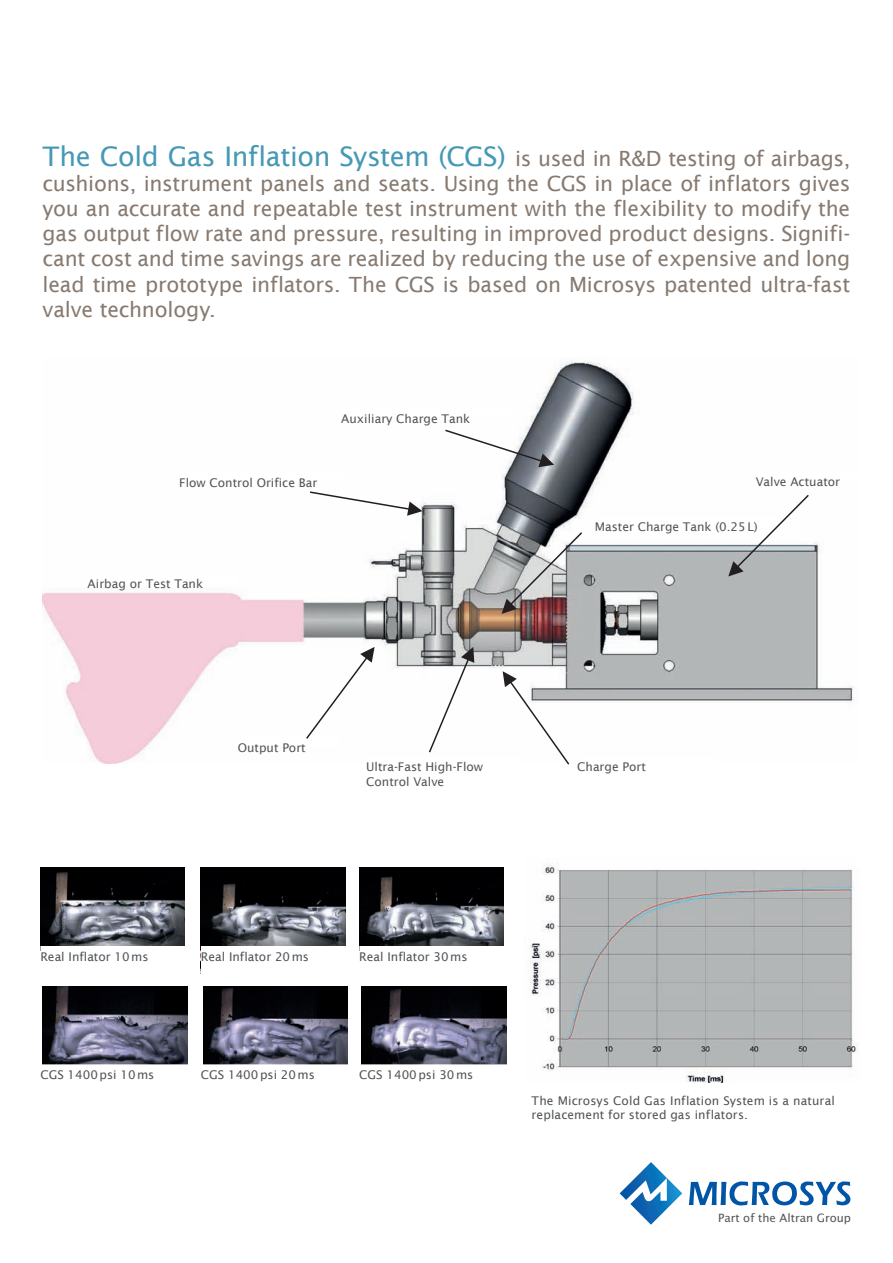
<style>
.page{position:relative;width:893px;height:1263px;background:#fff}
.page>*{position:absolute;margin:0;border:0;box-sizing:border-box;transform-origin:0 0}
.t1{font:27px "Lucida Sans";letter-spacing:-.015em;color:#4699b4}
.t2{font:21px/25.2px "Lucida Sans";letter-spacing:-.01em;color:#877a70;text-align:justify}
.t3{font:12px/14.4px "Lucida Sans";color:#515455}
.t4{font:11.4px "Lucida Sans";color:#515455}
.s1{font-size:21px;color:#877a70}
</style>
<div class="page">
<img style="left:42px;top:360px;width:812px;height:403px">
<img style="left:530px;top:863px;width:329px;height:219px">
<img style="left:359px;top:867px;width:145px;height:79px">
<img style="left:201px;top:867px;width:144px;height:79px">
<img style="left:40px;top:867px;width:145px;height:79px">
<img style="left:361px;top:986px;width:145px;height:78px">
<img style="left:203px;top:986px;width:145px;height:78px">
<img style="left:43px;top:986px;width:144px;height:78px">
<div style="left:341px;top:408px;width:172px;height:11px;background:#fff"></div>
<div style="left:179px;top:472px;width:164px;height:10px;background:#fff"></div>
<div style="left:577px;top:756px;width:142px;height:11px;background:#fff"></div>
<div style="left:366px;top:756px;width:156px;height:11px;background:#fff"></div>
<div style="left:238px;top:737px;width:103px;height:11px;background:#fff"></div>
<div style="left:88px;top:574px;width:150px;height:10px;background:#fff"></div>
<div style="left:756px;top:471px;width:134px;height:10px;background:#fff"></div>
<div style="left:595px;top:516px;width:188px;height:11px;background:#fff"></div>
<svg style="left:444px;top:428px;width:110px;height:39px"></svg>
<svg style="left:308px;top:490px;width:114px;height:26px"></svg>
<svg style="left:503px;top:671px;width:68px;height:94px"></svg>
<svg style="left:428px;top:647px;width:46px;height:107px"></svg>
<svg style="left:305px;top:647px;width:70px;height:93px"></svg>
<svg style="left:728px;top:493px;width:82px;height:83px"></svg>
<svg style="left:502px;top:531px;width:82px;height:83px"></svg>
<svg style="left:620px;top:1162px;width:62px;height:63px"></svg>
<svg style="left:689px;top:1181px;width:161px;height:25px"></svg>
<p class="t1" style="left:43px;top:141px;width:809px">The Cold Gas Inflation System (CGS) <span class="s1">is used in R&amp;D testing of airbags,</span></p>
<p class="t2" style="left:43px;top:171px;width:809px">cushions, instrument panels and seats. Using the CGS in place of inflators gives you an accurate and repeatable test instrument with the flexibility to modify the gas output flow rate and pressure, resulting in improved product designs. Signifi&shy;cant cost and time savings are realized by reducing the use of expensive and long lead time prototype inflators. The CGS is based on Microsys patented ultra-fast valve technology.</p>
<p class="t3" style="left:179px;top:475px;width:140px">Flow Control Orifice Bar</p>
<p class="t3" style="left:341px;top:411px;width:130px">Auxiliary Charge Tank</p>
<p class="t3" style="left:88px;top:577px;width:117px">Airbag or Test Tank</p>
<p class="t3" style="left:756px;top:474px;width:86px">Valve Actuator</p>
<p class="t3" style="left:595px;top:520px;width:164px">Master Charge Tank (0.25L)</p>
<p class="t3" style="left:238px;top:740px;width:69px">Output Port</p>
<p class="t3" style="left:366px;top:760px;width:118px">Ultra-Fast High-Flow</p>
<p class="t3" style="left:577px;top:760px;width:70px">Charge Port</p>
<p class="t3" style="left:366px;top:774px;width:79px">Control Valve</p>
<p class="t3" style="left:40px;top:949px;width:110px">Real Inflator 10ms</p>
<p class="t3" style="left:40px;top:1067px;width:116px">CGS 1400psi 10ms</p>
<p class="t3" style="left:201px;top:949px;width:110px">Real Inflator 20ms</p>
<p class="t3" style="left:201px;top:1067px;width:116px">CGS 1400psi 20ms</p>
<p class="t3" style="left:359px;top:949px;width:110px">Real Inflator 30ms</p>
<p class="t3" style="left:359px;top:1067px;width:116px">CGS 1400psi 30ms</p>
<p class="t3" style="left:531px;top:1093px;width:305px">The Microsys Cold Gas Inflation System is a natural replacement for stored gas inflators.</p>
<p class="t4" style="left:718px;top:1212px;width:134px">Part of the Altran Group</p>
</div>
